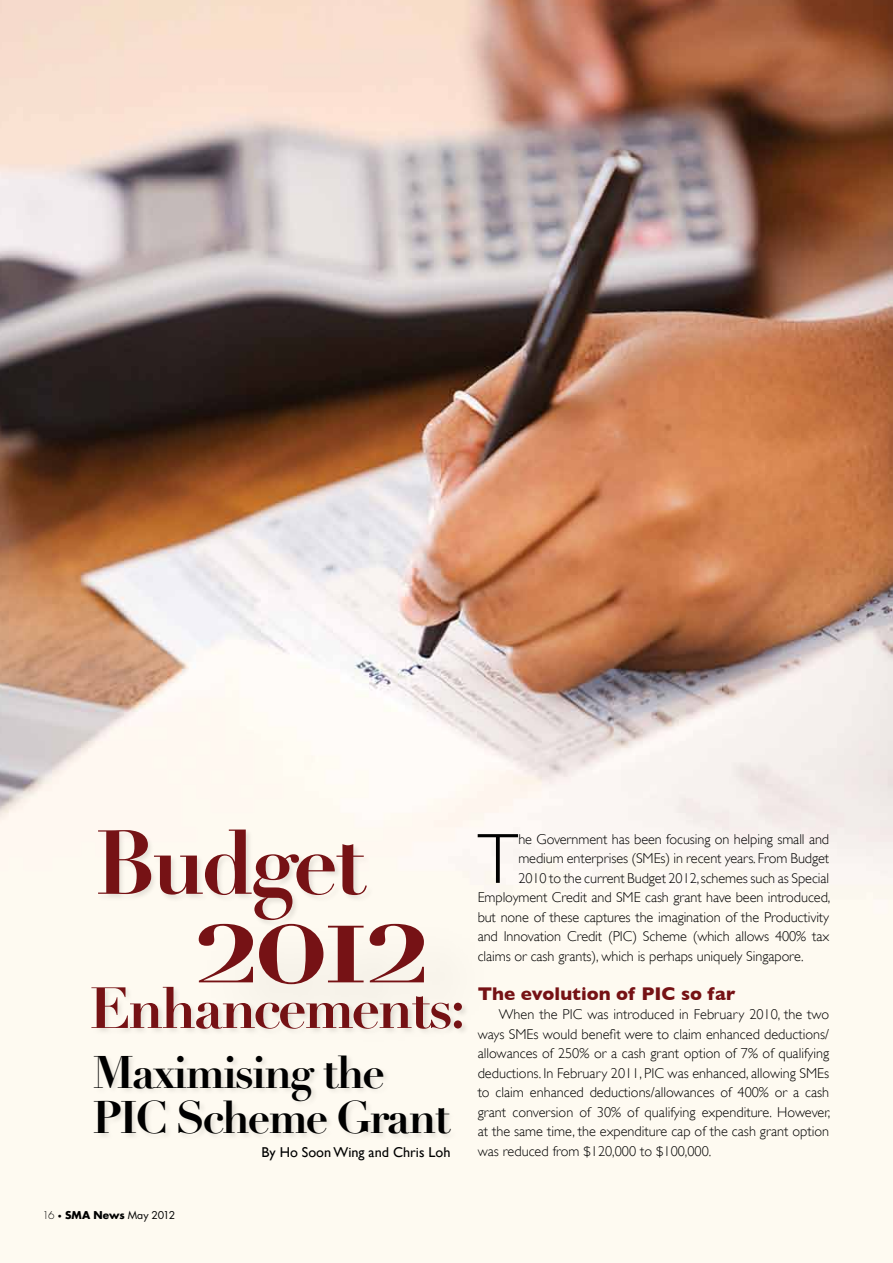
<style>
.page{position:relative;width:893px;height:1263px;background:#fff}
.page>*{position:absolute;margin:0;border:0;box-sizing:border-box;transform-origin:0 0}
.t1{font:132px "Didot LH Bold Os F";color:#761215}
.t2{font:89.1px "Didot LH Bold Os F";letter-spacing:-.05em;color:#761215}
.t3{font:300 71.4px "Gill Sans";color:#000}
.t4{font:57px "Didot LH Bold Os F";letter-spacing:-.05em;color:#761215}
.t5{font:45px/45px "Didot LH Bold Os F";letter-spacing:-.05em;color:#000}
.t6{font:700 18.75px "Gill Sans";color:#761215}
.t7{font:300 14.25px/19.5px "Gill Sans";letter-spacing:-.005em;color:#000;text-align:justify}
.t8{font:14.25px "Gill Sans";color:#000}
.t9{font:700 10.5px "Futura";letter-spacing:-.005em;color:#000}
.s1{font-weight:300}
.s2{font-weight:300;font-size:7.5px}
.s3{font-weight:400}
</style>
<div class="page">
<img style="left:0;top:0;width:893px;height:1263px">
<div style="left:93px;top:1053px;width:365px;height:88px;background:#000;opacity:.1"></div>
<div style="left:97px;top:828px;width:277px;height:99px;background:#000;opacity:.1"></div>
<div style="left:90px;top:985px;width:379px;height:51px;background:#000;opacity:.1"></div>
<div style="left:185px;top:908px;width:315px;height:151px;background:#fcf8ef"></div>
<h2 class="t2" style="left:95px;top:807px;width:273px">Budget</h2>
<h1 class="t1" style="left:193px;top:854px;width:241px">2012</h1>
<h3 class="t4" style="left:89px;top:973px;width:378px">Enhancements:</h3>
<h3 class="t5" style="left:92px;top:1050px;width:360px">Maximising the<br>PIC Scheme Grant</h3>
<p class="t8" style="left:261px;top:1143px;width:190px">By Ho Soon Wing and Chris Loh</p>
<h3 class="t3" style="left:477px;top:818px;width:42px">T</h3>
<p class="t7" style="left:518px;top:829px;width:312px">he Government has been focusing on helping small and</p>
<p class="t7" style="left:518px;top:849px;width:312px">medium enterprises (SMEs) in recent years. From Budget</p>
<p class="t7" style="left:518px;top:868px;width:312px">2010 to the current Budget 2012, schemes such as Special</p>
<p class="t7" style="left:478px;top:888px;width:354px">Employment Credit and SME cash grant have been introduced,</p>
<p class="t7" style="left:478px;top:907px;width:353px">but none of these captures the imagination of the Productivity</p>
<p class="t7" style="left:478px;top:927px;width:353px">and Innovation Credit (PIC) Scheme (which allows 400% tax</p>
<p class="t7" style="left:478px;top:946px;width:327px">claims or cash grants), which is perhaps uniquely Singapore.</p>
<h3 class="t6" style="left:478px;top:982px;width:259px">The evolution of PIC so far</h3>
<p class="t7" style="left:478px;top:1005px;width:354px;text-indent:21px">When the PIC was introduced in February 2010, the two ways SMEs would benefit were to claim enhanced deductions/ allowances of 250% or a cash grant option of 7% of qualifying deductions. In February 2011, PIC was enhanced, allowing SMEs to claim enhanced deductions/allowances of 400% or a cash grant conversion of 30% of qualifying expenditure. However, at the same time, the expenditure cap of the cash grant option was reduced from $120,000 to $100,000.</p>
<p class="t9" style="left:43px;top:1208px;width:134px"><span class="s1">16</span> <span class="s2">•</span> SMA News <span class="s3">May 2012</span></p>
</div>
